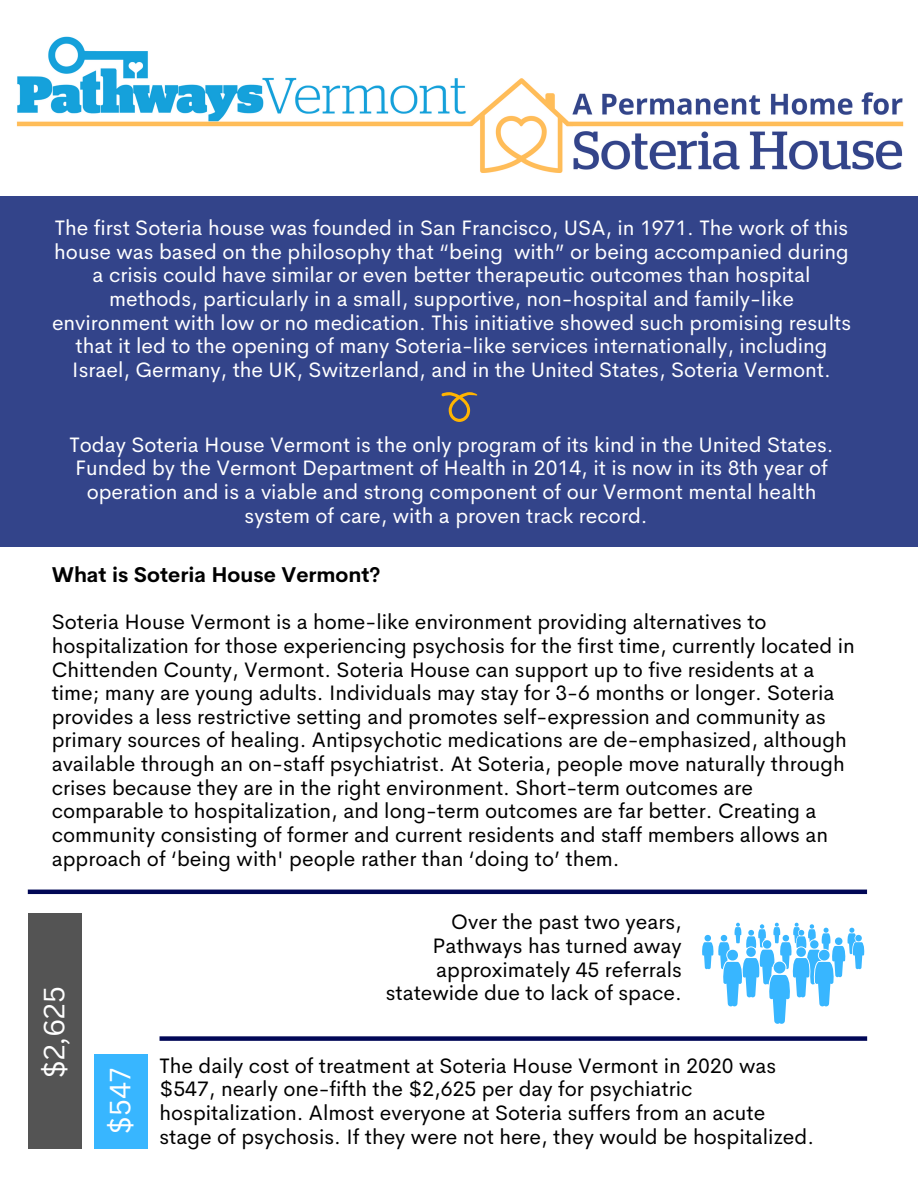
<style>
.page{position:relative;width:918px;height:1188px;background:#fff}
.page>*{position:absolute;margin:0;border:0;box-sizing:border-box;transform-origin:0 0}
.t1{font:28.5px "Canva Sans";color:#fff}
.t2{font:21px/23.7px "Cerebri Sans";color:#000}
.t3{font:21px/23.7px "Cerebri Sans";color:#fff;text-align:center}
.t4{font:700 21px "Cerebri Sans";color:#000}
</style>
<div class="page">
<img style="left:16px;top:36px;width:888px;height:137px">
<div style="left:0;top:196px;width:918px;height:351px;background:#33448a"></div>
<hr style="left:28px;top:890px;width:839px;height:4px;background:#010756">
<svg style="left:441px;top:392px;width:36px;height:30px"></svg>
<div style="left:28px;top:913px;width:54px;height:235px;background:#545454"></div>
<div style="left:94px;top:1054px;width:54px;height:95px;background:#38b6ff"></div>
<svg style="left:702px;top:923px;width:163px;height:101px"></svg>
<div style="left:160px;top:1036px;width:707px;height:5px;background:#010756"></div>
<p class="t3" style="left:52px;top:216px;width:801px">The first Soteria house was founded in San Francisco, USA, in 1971. The work of this house was based on the philosophy that “being with” or being accompanied during a crisis could have similar or even better therapeutic outcomes than hospital methods, particularly in a small, supportive, non-hospital and family-like environment with low or no medication. This initiative showed such promising results that it led to the opening of many Soteria-like services internationally, including Israel, Germany, the UK, Switzerland, and in the United States, Soteria Vermont.</p>
<p class="t3" style="left:70px;top:433px;width:766px">Today Soteria House Vermont is the only program of its kind in the United States.<br>Funded by the Vermont Department of Health in 2014, it is now in its 8th year of operation and is a viable and strong component of our Vermont mental health system of care, with a proven track record.</p>
<p class="t4" style="left:52px;top:561px;width:330px">What is Soteria House Vermont?</p>
<p class="t2" style="left:52px;top:610px;width:805px">Soteria House Vermont is a home-like environment providing alternatives to hospitalization for those experiencing psychosis for the first time, currently located in Chittenden County, Vermont. Soteria House can support up to five residents at a time; many are young adults. Individuals may stay for 3-6 months or longer. Soteria provides a less restrictive setting and promotes self-expression and community as primary sources of healing. Antipsychotic medications are de-emphasized, although available through an on-staff psychiatrist. At Soteria, people move naturally through crises because they are in the right environment. Short-term outcomes are comparable to hospitalization, and long-term outcomes are far better. Creating a community consisting of former and current residents and staff members allows an approach of ‘being with' people rather than ‘doing to’ them.</p>
<h1 class="t1" style="left:34px;top:1078px;width:93px;rotate:-90deg">$2,625</h1>
<h1 class="t1" style="left:100px;top:1134px;width:67px;rotate:-90deg">$547</h1>
<p class="t2" style="left:386px;top:910px;width:298px;text-align:right">Over the past two years,<br>Pathways has turned away approximately 45 referrals statewide due to lack of space.</p>
<p class="t2" style="left:160px;top:1054px;width:656px">The daily cost of treatment at Soteria House Vermont in 2020 was $547, nearly one-fifth the $2,625 per day for psychiatric hospitalization. Almost everyone at Soteria suffers from an acute stage of psychosis. If they were not here, they would be hospitalized.</p>
</div>
